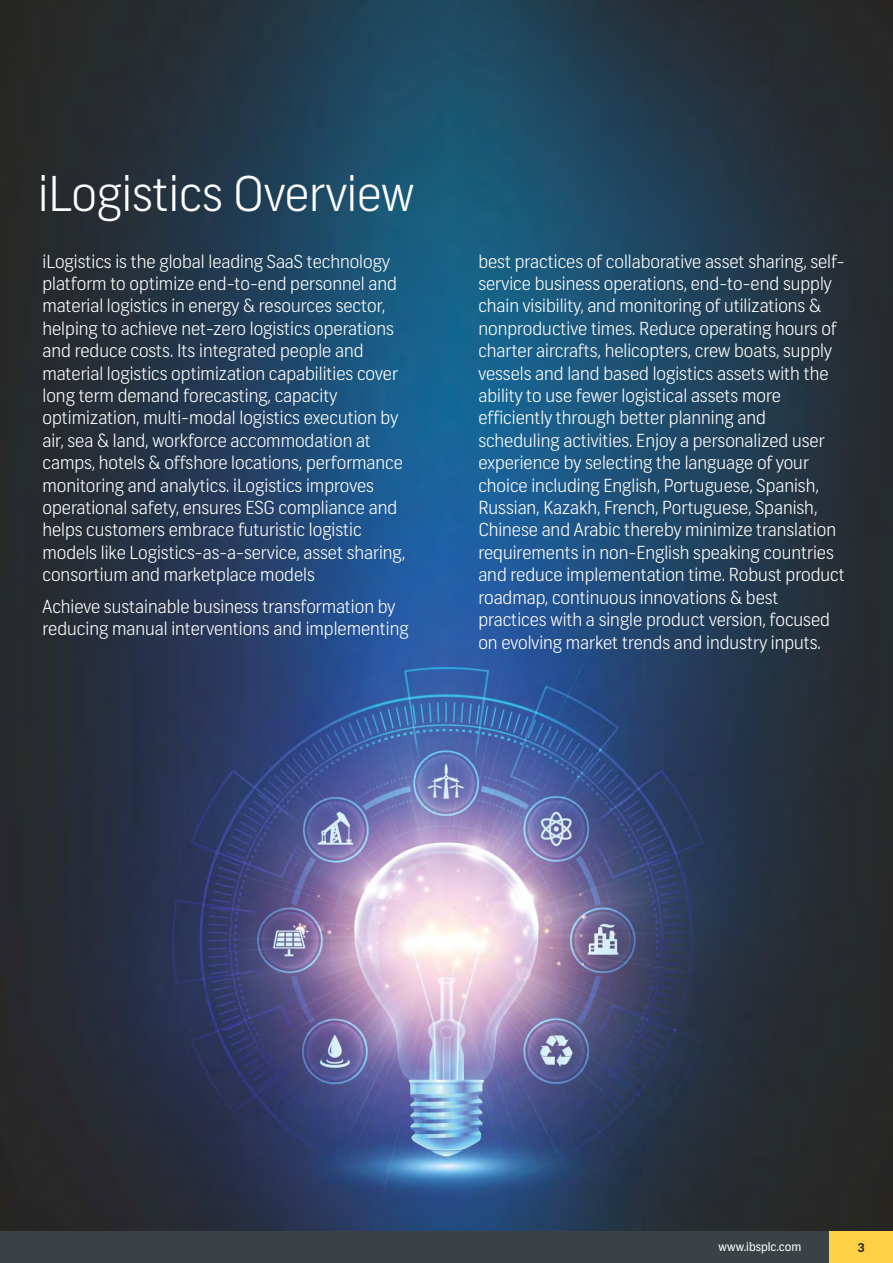
<style>
.page{position:relative;width:893px;height:1263px;background:#fff}
.page>*{position:absolute;margin:0;border:0;box-sizing:border-box;transform-origin:0 0}
.t1{font:300 48px "Frank";color:#fefefe}
.t2{font:300 18px/22.4px "Frank";color:#fefefe}
.t3{font:12px "Frank";color:#fefefe}
.t4{font:700 12px "Frank";color:#2b2a29}
</style>
<div class="page">
<img style="left:0;top:0;width:893px;height:1232px">
<div style="left:0;top:1232px;width:829px;height:31px;background:#3a4245"></div>
<div style="left:829px;top:1232px;width:64px;height:31px;background:#fed046"></div>
<h1 class="t1" style="left:38px;top:175px;width:377px">iLogistics Overview</h1>
<p class="t2" style="left:42px;top:252px;width:364px">iLogistics is the global leading SaaS technology platform to optimize end-to-end personnel and material logistics in energy &amp; resources sector, helping to achieve net-zero logistics operations and reduce costs. Its integrated people and material logistics optimization capabilities cover long term demand forecasting, capacity optimization, multi-modal logistics execution by air, sea &amp; land, workforce accommodation at camps, hotels &amp; offshore locations, performance monitoring and analytics. iLogistics improves operational safety, ensures ESG compliance and helps customers embrace futuristic logistic models like Logistics-as-a-service, asset sharing, consortium and marketplace models</p>
<p class="t2" style="left:43px;top:597px;width:368px">Achieve sustainable business transformation by reducing manual interventions and implementing</p>
<p class="t2" style="left:478px;top:252px;width:368px">best practices of collaborative asset sharing, self&shy;service business operations, end-to-end supply chain visibility, and monitoring of utilizations &amp; nonproductive times. Reduce operating hours of charter aircrafts, helicopters, crew boats, supply vessels and land based logistics assets with the ability to use fewer logistical assets more efficiently through better planning and scheduling activities. Enjoy a personalized user experience by selecting the language of your choice including English, Portuguese, Spanish, Russian, Kazakh, French, Portuguese, Spanish, Chinese and Arabic thereby minimize translation requirements in non-English speaking countries and reduce implementation time. Robust product roadmap, continuous innovations &amp; best practices with a single product version, focused on evolving market trends and industry inputs.</p>
<p class="t3" style="left:718px;top:1241px;width:84px">www.ibsplc.com</p>
<p class="t4" style="left:857px;top:1243px;width:9px">3</p>
</div>
